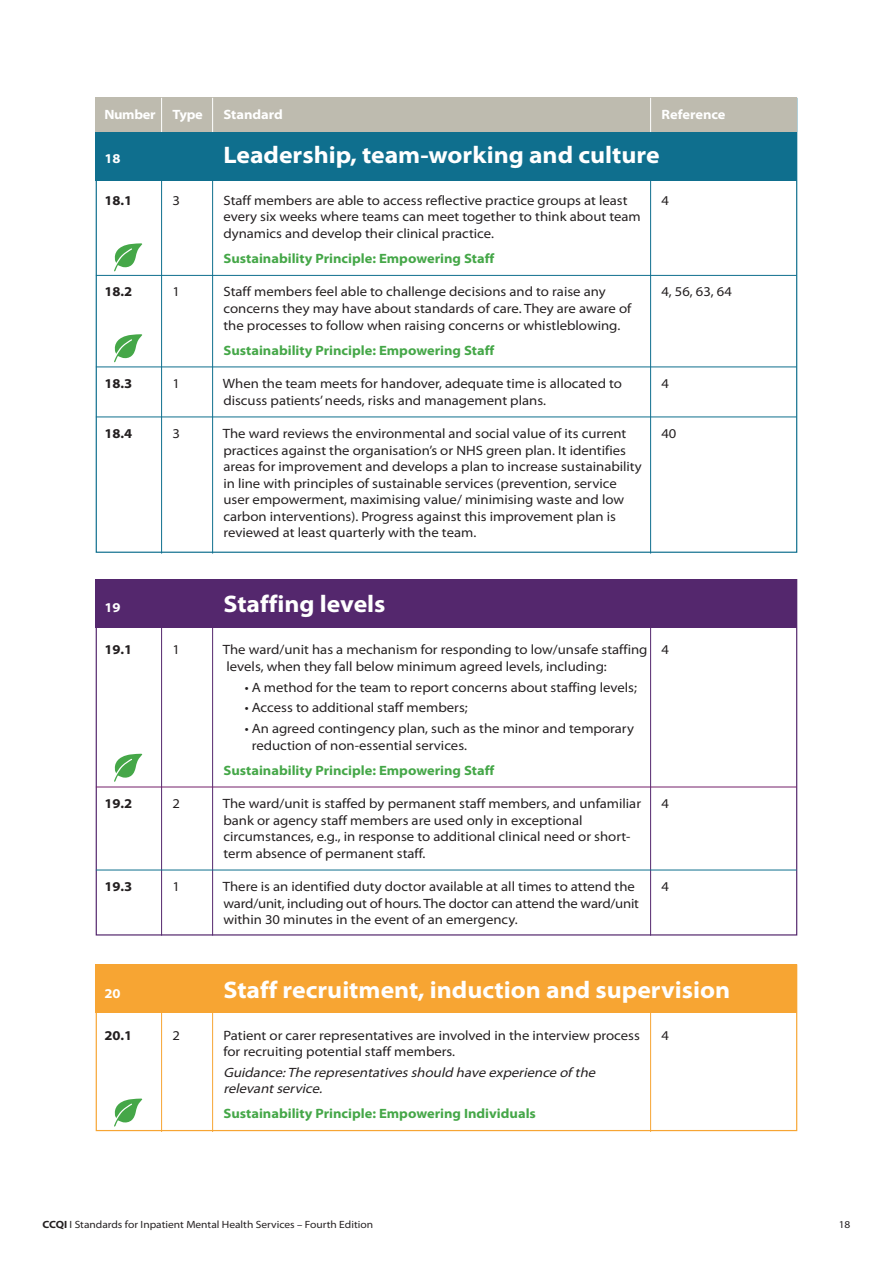
<style>
.page{position:relative;width:893px;height:1263px;background:#fff}
.page>*{position:absolute;margin:0;border:0;box-sizing:border-box;transform-origin:0 0}
.t1{font:700 semi-expanded 24px "Myriad Pro";color:#fff}
.t2{font:semi-expanded 13.5px/16.5px "Myriad Pro";color:#231f20}
.t3{font:700 semi-expanded 13.5px "Myriad Pro";color:#45a748}
.t4{font:italic semi-expanded 13.5px/16.5px "Myriad Pro";color:#231f20}
.t5{font:700 semi-expanded 13.5px "Myriad Pro";color:#231f20}
.t6{font:700 semi-expanded 13.5px "Myriad Pro";letter-spacing:-.005em;color:#fff}
.t7{font:700 semi-expanded 13.5px "Myriad Pro";letter-spacing:-.025em;color:#fff}
.t8{font:semi-expanded 10.5px "Myriad Pro";color:#231f20}
.s1{font-weight:700}
</style>
<div class="page">
<hr style="left:161px;top:98px;width:1px;height:456px;background:#0f6f8e">
<hr style="left:212px;top:98px;width:1px;height:456px;background:#0f6f8e">
<hr style="left:650px;top:98px;width:1px;height:456px;background:#0f6f8e">
<div style="left:96px;top:98px;width:701px;height:34px;background:#bebbaf"></div>
<hr style="left:161px;top:98px;width:1px;height:83px;background:#fff">
<hr style="left:212px;top:98px;width:1px;height:83px;background:#fff">
<hr style="left:650px;top:98px;width:1px;height:83px;background:#fff">
<div style="left:96px;top:132px;width:701px;height:49px;background:#0f6f8e"></div>
<hr style="left:96px;top:275px;width:701px;height:1px;background:#0f6f8e">
<hr style="left:96px;top:367px;width:701px;height:1px;background:#0f6f8e">
<hr style="left:96px;top:417px;width:701px;height:1px;background:#0f6f8e">
<div style="left:96px;top:579px;width:701px;height:49px;background:#54276d"></div>
<hr style="left:161px;top:579px;width:1px;height:356px;background:#54276d">
<hr style="left:212px;top:579px;width:1px;height:356px;background:#54276d">
<hr style="left:650px;top:579px;width:1px;height:356px;background:#54276d">
<hr style="left:96px;top:787px;width:701px;height:1px;background:#73206a">
<hr style="left:96px;top:870px;width:701px;height:1px;background:#0f6f8e">
<div style="left:96px;top:964px;width:701px;height:49px;background:#f7a533"></div>
<hr style="left:161px;top:964px;width:1px;height:168px;background:#f7a533">
<hr style="left:212px;top:964px;width:1px;height:168px;background:#f7a533">
<hr style="left:650px;top:964px;width:1px;height:168px;background:#f7a533">
<div style="left:96px;top:964px;width:701px;height:167px;border:1px solid #f7a533"></div>
<svg style="left:114px;top:243px;width:28px;height:28px"></svg>
<svg style="left:114px;top:334px;width:28px;height:28px"></svg>
<svg style="left:114px;top:754px;width:28px;height:28px"></svg>
<svg style="left:114px;top:1098px;width:28px;height:28px"></svg>
<p class="t7" style="left:104px;top:110px;width:100px">Number Type</p>
<p class="t6" style="left:223px;top:110px;width:61px">Standard</p>
<p class="t6" style="left:661px;top:110px;width:66px">Reference</p>
<p class="t6" style="left:104px;top:153px;width:18px">18</p>
<h1 class="t1" style="left:223px;top:146px;width:438px">Leadership, team-working and culture</h1>
<p class="t5" style="left:104px;top:195px;width:29px">18.1</p>
<p class="t2" style="left:172px;top:193px;width:9px">3</p>
<p class="t2" style="left:223px;top:193px;width:406px">Staff members are able to access reflective practice groups at least</p>
<p class="t2" style="left:661px;top:193px;width:9px">4</p>
<p class="t2" style="left:223px;top:210px;width:419px">every six weeks where teams can meet together to think about team dynamics and develop their clinical practice.</p>
<p class="t3" style="left:223px;top:253px;width:272px">Sustainability Principle: Empowering Staff</p>
<p class="t5" style="left:104px;top:287px;width:29px">18.2</p>
<p class="t2" style="left:172px;top:285px;width:9px">1</p>
<p class="t2" style="left:223px;top:285px;width:384px">Staff members feel able to challenge decisions and to raise any</p>
<p class="t2" style="left:661px;top:285px;width:72px">4, 56, 63, 64</p>
<p class="t2" style="left:223px;top:301px;width:409px">concerns they may have about standards of care. They are aware of the processes to follow when raising concerns or whistleblowing.</p>
<p class="t3" style="left:223px;top:345px;width:272px">Sustainability Principle: Empowering Staff</p>
<p class="t5" style="left:104px;top:378px;width:29px">18.3</p>
<p class="t2" style="left:172px;top:376px;width:9px">1</p>
<p class="t2" style="left:223px;top:376px;width:401px">When the team meets for handover, adequate time is allocated to</p>
<p class="t2" style="left:661px;top:376px;width:9px">4</p>
<p class="t2" style="left:223px;top:393px;width:324px">discuss patients’needs, risks and management plans.</p>
<p class="t5" style="left:104px;top:428px;width:29px">18.4</p>
<p class="t2" style="left:172px;top:426px;width:9px">3</p>
<p class="t2" style="left:223px;top:426px;width:405px">The ward reviews the environmental and social value of its current</p>
<p class="t2" style="left:661px;top:426px;width:17px">40</p>
<p class="t2" style="left:223px;top:443px;width:420px">practices against the organisation’s or NHS green plan. It identifies areas for improvement and develops a plan to increase sustainability in line with principles of sustainable services (prevention, service user empowerment, maximising value/ minimising waste and low carbon interventions). Progress against this improvement plan is reviewed at least quarterly with the team.</p>
<p class="t6" style="left:104px;top:603px;width:18px">19</p>
<h1 class="t1" style="left:223px;top:595px;width:164px">Staffing levels</h1>
<p class="t5" style="left:104px;top:645px;width:29px">19.1</p>
<p class="t2" style="left:172px;top:642px;width:9px">1</p>
<p class="t2" style="left:223px;top:642px;width:448px">The ward/unit has a mechanism for responding to low/unsafe staffing 4 levels, when they fall below minimum agreed levels, including:</p>
<p class="t2" style="left:245px;top:680px;width:394px">• A method for the team to report concerns about staffing levels;</p>
<p class="t2" style="left:245px;top:700px;width:224px">• Access to additional staff members;</p>
<p class="t2" style="left:252px;top:721px;width:384px;text-indent:-7px">• An agreed contingency plan, such as the minor and temporary reduction of non-essential services.</p>
<p class="t3" style="left:223px;top:765px;width:272px">Sustainability Principle: Empowering Staff</p>
<p class="t5" style="left:104px;top:798px;width:29px">19.2</p>
<p class="t2" style="left:172px;top:796px;width:9px">2</p>
<p class="t2" style="left:223px;top:796px;width:420px">The ward/unit is staffed by permanent staff members, and unfamiliar</p>
<p class="t2" style="left:661px;top:796px;width:9px">4</p>
<p class="t2" style="left:223px;top:813px;width:409px">bank or agency staff members are used only in exceptional circumstances, e.g., in response to additional clinical need or short&shy;term absence of permanent staff.</p>
<p class="t5" style="left:104px;top:881px;width:29px">19.3</p>
<p class="t2" style="left:172px;top:879px;width:9px">1</p>
<p class="t2" style="left:223px;top:879px;width:414px">There is an identified duty doctor available at all times to attend the</p>
<p class="t2" style="left:661px;top:879px;width:9px">4</p>
<p class="t2" style="left:223px;top:896px;width:417px">ward/unit, including out of hours. The doctor can attend the ward/unit within 30 minutes in the event of an emergency.</p>
<p class="t6" style="left:104px;top:988px;width:18px">20</p>
<h1 class="t1" style="left:223px;top:980px;width:508px">Staff recruitment, induction and supervision</h1>
<p class="t5" style="left:104px;top:1030px;width:29px">20.1</p>
<p class="t2" style="left:172px;top:1028px;width:9px">2</p>
<p class="t2" style="left:223px;top:1028px;width:418px">Patient or carer representatives are involved in the interview process</p>
<p class="t2" style="left:661px;top:1028px;width:9px">4</p>
<p class="t2" style="left:223px;top:1044px;width:233px">for recruiting potential staff members.</p>
<p class="t4" style="left:223px;top:1065px;width:376px">Guidance: The representatives should have experience of the relevant service.</p>
<p class="t3" style="left:223px;top:1109px;width:314px">Sustainability Principle: Empowering Individuals</p>
<p class="t8" style="left:43px;top:1221px;width:332px"><span class="s1">CCQI</span> I Standards for Inpatient Mental Health Services – Fourth Edition</p>
<p class="t8" style="left:839px;top:1221px;width:13px">18</p>
</div>
